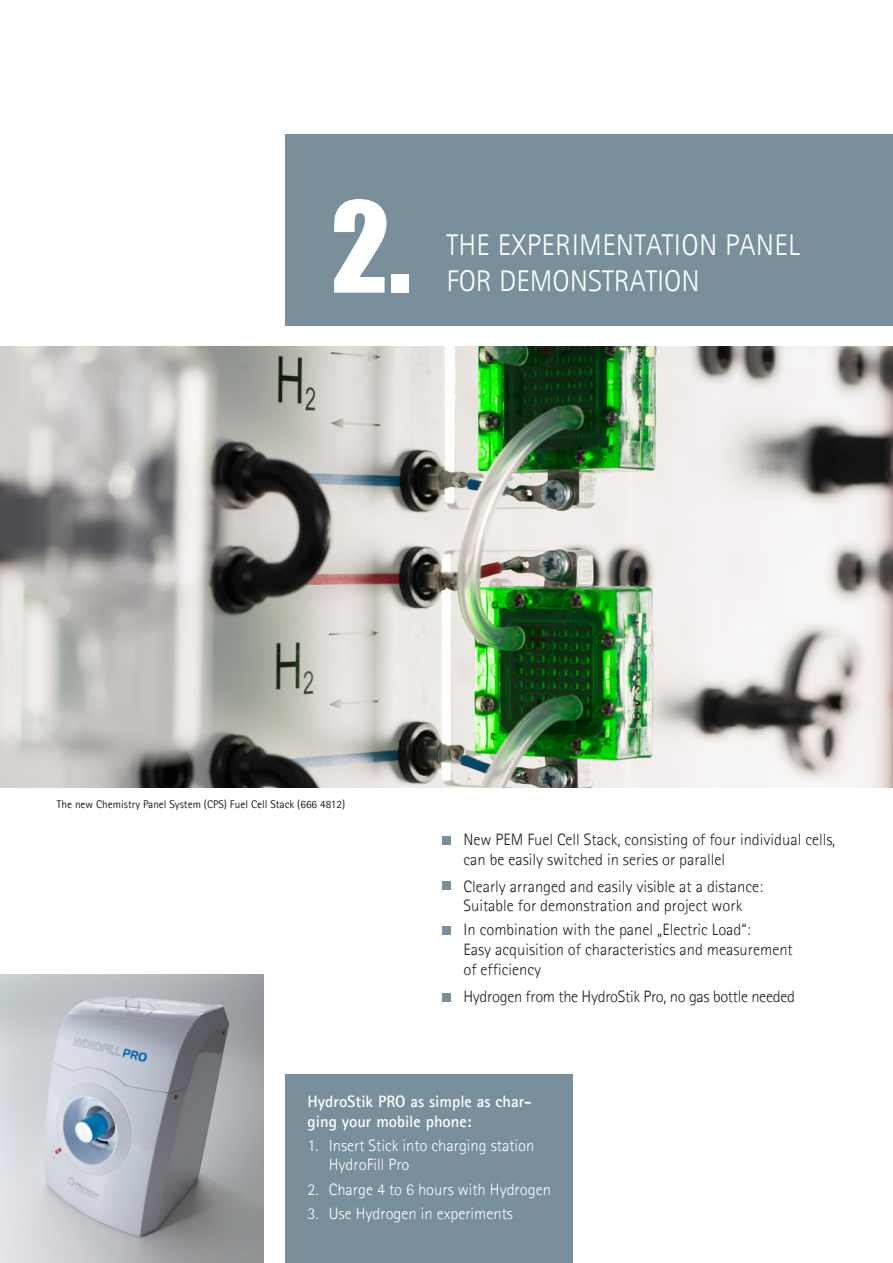
<style>
.page{position:relative;width:893px;height:1263px;background:#fff}
.page>*{position:absolute;margin:0;border:0;box-sizing:border-box;transform-origin:0 0}
.t1{font:116.25px "Impact";color:#fff}
.t2{font:300 30px/36px "Agfa Rotis Sans Serif";letter-spacing:.005em;color:#fff}
.t3{font:300 16.5px/19.8px "Agfa Rotis Sans Serif";color:#231f20}
.t4{font:300 16.5px/19.8px "Agfa Rotis Sans Serif";color:#fff}
.t5{font:700 16.5px/19.8px "Agfa Rotis Sans Serif";color:#fff}
.t6{font:300 16.5px "Agfa Rotis Sans Serif";letter-spacing:-.02em;color:#231f20}
.t7{font:11.25px "Agfa Rotis Sans Serif";color:#231f20}
</style>
<div class="page">
<div style="left:286px;top:1074px;width:287px;height:189px;background:#798f9c"></div>
<img style="left:0;top:347px;width:893px;height:440px">
<div style="left:286px;top:134px;width:607px;height:191px;background:#798f9c"></div>
<div style="left:442px;top:836px;width:9px;height:9px;background:#798f9c"></div>
<div style="left:442px;top:881px;width:9px;height:9px;background:#798f9c"></div>
<div style="left:442px;top:926px;width:9px;height:9px;background:#798f9c"></div>
<div style="left:442px;top:993px;width:9px;height:8px;background:#798f9c"></div>
<img style="left:0;top:975px;width:264px;height:288px">
<p class="t1" style="left:331px;top:157px;width:81px">2.</p>
<p class="t2" style="left:446px;top:227px;width:355px">THE EXPERIMENTATION PANEL<br>FOR DEMONSTRATION</p>
<p class="t7" style="left:57px;top:798px;width:290px">The new Chemistry Panel System (CPS) Fuel Cell Stack (666 4812)</p>
<p class="t3" style="left:463px;top:829px;width:373px">New PEM Fuel Cell Stack, consisting of four individual cells, can be easily switched in series or parallel</p>
<p class="t3" style="left:463px;top:876px;width:301px">Clearly arranged and easily visible at a distance:<br>Suitable for demonstration and project work</p>
<p class="t3" style="left:463px;top:920px;width:331px">In combination with the panel „Electric Load“:<br>Easy acquisition of characteristics and measurement of efficiency</p>
<p class="t6" style="left:463px;top:987px;width:333px">Hydrogen from the HydroStik Pro, no gas bottle needed</p>
<p class="t5" style="left:308px;top:1091px;width:226px">HydroStik PRO as simple as char&shy;ging your mobile phone:</p>
<p class="t4" style="left:329px;top:1135px;width:207px;text-indent:-21px">1. Insert Stick into charging station<br>HydroFill Pro</p>
<p class="t4" style="left:308px;top:1179px;width:245px">2. Charge 4 to 6 hours with Hydrogen</p>
<p class="t4" style="left:308px;top:1203px;width:207px">3. Use Hydrogen in experiments</p>
</div>
